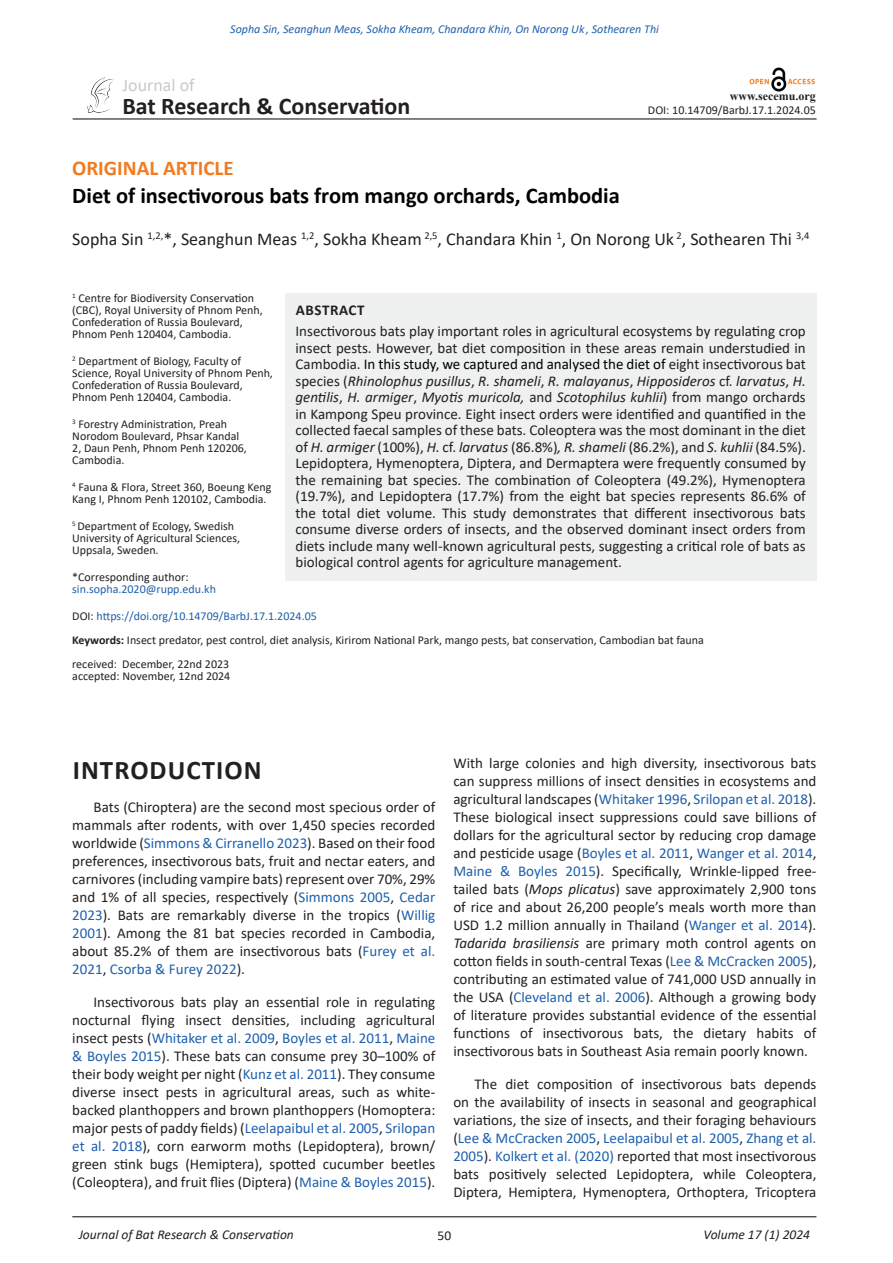
<style>
.page{position:relative;width:893px;height:1263px;background:#fff}
.page>*{position:absolute;margin:0;border:0;box-sizing:border-box;transform-origin:0 0}
.Heading_1{font:700 27px "Calibri";letter-spacing:.04em;color:#231f20}
.t1{font:700 24px "Calibri";color:#231f20}
.List_Paragraph{font:700 22.5px "Calibri";color:#010203}
.No_Spacing{font:700 21px "Calibri";color:#f27b21}
.t2{font:18px "Calibri";color:#231f20}
.t3{font:18px "Calibri";color:#c7c9cb}
.Heading_1-2{font:15px/18px "Calibri";color:#231f20;text-align:justify}
.t4{font:700 15px "Calibri";letter-spacing:.04em;color:#231f20}
.t5{font:italic 13.5px "Calibri";color:#231f20}
.t6{font:13.5px "Calibri";color:#231f20}
.Institutions{font:12px/12px "Calibri";color:#231f20}
.Institutions-2{font:12px/12px "Calibri";color:#1e60ad}
.t7{font:italic 12px "Calibri";color:#1e60ad}
.t8{font:700 12px "Times New Roman";color:#231f20}
.s1{color:#231f20}
.s2{font-weight:700}
.s3{color:#010203}
.s4{font-style:italic}
.s5{color:#1e60ad}
</style>
<div class="page">
<hr style="left:72px;top:1216px;width:744px;height:1px;background:#231f20">
<img style="left:87px;top:77px;width:27px;height:36px">
<hr style="left:73px;top:118px;width:744px;height:2px;background:#231f20">
<img style="left:749px;top:67px;width:66px;height:25px">
<div style="left:285px;top:293px;width:531px;height:287px;background:#eff0f0"></div>
<p class="t7" style="left:230px;top:21px;width:430px">Sopha Sin, Seanghun Meas, Sokha Kheam, Chandara Khin, On Norong Uk , Sothearen Thi</p>
<p class="t3" style="left:122px;top:72px;width:74px">Journal of</p>
<p class="t1" style="left:122px;top:89px;width:289px">Bat Research &amp; Conservation</p>
<p class="t8" style="left:730px;top:87px;width:87px">www.secemu.org</p>
<p class="Institutions" style="left:648px;top:103px;width:169px">DOI: 10.14709/BarbJ.17.1.2024.05</p>
<p class="No_Spacing" style="left:72px;top:153px;width:163px">ORIGINAL ARTICLE</p>
<p class="List_Paragraph" style="left:72px;top:180px;width:549px">Diet of insectivorous bats from mango orchards, Cambodia</p>
<p class="t2" style="left:72px;top:227px;width:739px">Sopha Sin <sup>1,2,</sup>*, Seanghun Meas <sup>1,2</sup>, Sokha Kheam <sup>2,5</sup>, Chandara Khin <sup>1</sup>, On Norong Uk <sup>2</sup>, Sothearen Thi <sup>3,4</sup></p>
<p class="Institutions" style="left:72px;top:292px;width:192px"><sup>1</sup> Centre for Biodiversity Conservation (CBC), Royal University of Phnom Penh, Confederation of Russia Boulevard, Phnom Penh 120404, Cambodia.</p>
<p class="Institutions" style="left:72px;top:355px;width:202px"><sup>2</sup> Department of Biology, Faculty of Science, Royal University of Phnom Penh, Confederation of Russia Boulevard, Phnom Penh 120404, Cambodia.</p>
<p class="Institutions" style="left:72px;top:418px;width:176px"><sup>3</sup> Forestry Administration, Preah<br>Norodom Boulevard, Phsar Kandal<br>2, Daun Penh, Phnom Penh 120206,<br>Cambodia.</p>
<p class="Institutions" style="left:72px;top:481px;width:201px"><sup>4</sup> Fauna &amp; Flora, Street 360, Boeung Keng<br>Kang I, Phnom Penh 120102, Cambodia.</p>
<p class="Institutions" style="left:72px;top:520px;width:169px"><sup>5</sup> Department of Ecology, Swedish<br>University of Agricultural Sciences,<br>Uppsala, Sweden.</p>
<p class="Institutions-2" style="left:72px;top:571px;width:145px"><span class="s1">*Corresponding author: </span>sin.sopha.2020@rupp.edu.kh</p>
<p class="Institutions-2" style="left:72px;top:610px;width:246px"><span class="s1">DOI:</span> https://doi.org/10.14709/BarbJ.17.1.2024.05</p>
<p class="Institutions" style="left:72px;top:634px;width:633px"><span class="s2">Keywords:</span> Insect predator, pest control, diet analysis, Kirirom National Park, mango pests, bat conservation, Cambodian bat fauna</p>
<p class="Institutions" style="left:72px;top:658px;width:158px">received: December, 22nd 2023</p>
<p class="Institutions" style="left:72px;top:670px;width:160px">accepted: November, 12nd 2024</p>
<p class="t4" style="left:296px;top:300px;width:70px">ABSTRACT</p>
<p class="Heading_1-2" style="left:296px;top:322px;width:512px;line-height:16.5px">Insectivorous bats play important roles in agricultural ecosystems by regulating crop insect pests. However, bat diet composition in these areas remain understudied in Cambodia. <span class="s3">In this study, we captured and analysed the diet of</span> eight insectivorous bat species (<span class="s4">Rhinolophus pusillus</span>, <span class="s4">R. shameli</span>, <span class="s4">R. malayanus</span>, <span class="s4">Hipposideros</span> cf. <span class="s4">larvatus</span>, <span class="s4">H. gentilis</span>, <span class="s4">H. armiger</span>, <span class="s4">Myotis muricola,</span> and <span class="s4">Scotophilus kuhlii</span>) from mango orchards in Kampong Speu province. Eight insect orders were identified and quantified in the collected faecal samples of these bats. Coleoptera was the most dominant in the diet of <span class="s4">H. armiger</span> (100%), <span class="s4">H.</span> cf. <span class="s4">larvatus</span> (86.8%)<span class="s4">, R. shameli</span> (86.2%), and <span class="s4">S. kuhlii</span> (84.5%).<br>Lepidoptera, Hymenoptera, Diptera, and Dermaptera were frequently consumed by the remaining bat species. The combination of Coleoptera (49.2%), Hymenoptera (19.7%), and Lepidoptera (17.7%) from the eight bat species represents 86.6% of the total diet volume. This study demonstrates that different insectivorous bats consume diverse orders of insects, and the observed dominant insect orders from diets include many well-known agricultural pests, suggesting a critical role of bats as biological control agents for agriculture management.</p>
<p class="Heading_1" style="left:73px;top:751px;width:190px">INTRODUCTION</p>
<p class="Heading_1-2" style="left:72px;top:798px;width:365px;text-indent:21px">Bats (Chiroptera) are the second most specious order of mammals after rodents, with over 1,450 species recorded worldwide (<span class="s5">Simmons &amp; Cirranello 2023</span>). Based on their food preferences, insectivorous bats, fruit and nectar eaters, and carnivores (including vampire bats) represent over 70%, 29% and 1% of all species, respectively (<span class="s5">Simmons 2005</span>, <span class="s5">Cedar 2023</span>). Bats are remarkably diverse in the tropics (<span class="s5">Willig 2001</span>). Among the 81 bat species recorded in Cambodia, about 85.2% of them are insectivorous bats (<span class="s5">Furey et al.<br>2021</span>, <span class="s5">Csorba &amp; Furey 2022</span>).</p>
<p class="Heading_1-2" style="left:72px;top:993px;width:365px;text-indent:21px">Insectivorous bats play an essential role in regulating nocturnal flying insect densities, including agricultural insect pests (<span class="s5">Whitaker et al. 2009</span>, <span class="s5">Boyles et al. 2011</span>, <span class="s5">Maine &amp; Boyles 2015</span>). These bats can consume prey 30–100% of their body weight per night (<span class="s5">Kunz et al. 2011</span>). They consume diverse insect pests in agricultural areas, such as white&shy;backed planthoppers and brown planthoppers (Homoptera: major pests of paddy fields) (<span class="s5">Leelapaibul et al. 2005</span>, <span class="s5">Srilopan et al. 2018</span>), corn earworm moths (Lepidoptera), brown/ green stink bugs (Hemiptera), spotted cucumber beetles (Coleoptera), and fruit flies (Diptera) (<span class="s5">Maine &amp; Boyles 2015</span>).</p>
<p class="Heading_1-2" style="left:453px;top:754px;width:365px">With large colonies and high diversity, insectivorous bats can suppress millions of insect densities in ecosystems and agricultural landscapes (<span class="s5">Whitaker 1996</span>, <span class="s5">Srilopan et al. 2018</span>).<br>These biological insect suppressions could save billions of dollars for the agricultural sector by reducing crop damage and pesticide usage (<span class="s5">Boyles et al. 2011</span>, <span class="s5">Wanger et al. 2014</span>, <span class="s5">Maine &amp; Boyles 2015</span>). Specifically, Wrinkle-lipped free&shy;tailed bats (<span class="s4">Mops plicatus</span>) save approximately 2,900 tons of rice and about 26,200 people’s meals worth more than USD 1.2 million annually in Thailand (<span class="s5">Wanger et al. 2014</span>).<br><span class="s4">Tadarida brasiliensis</span> are primary moth control agents on cotton fields in south-central Texas (<span class="s5">Lee &amp; McCracken 2005</span>), contributing an estimated value of 741,000 USD annually in the USA (<span class="s5">Cleveland et al. 2006</span>). Although a growing body of literature provides substantial evidence of the essential functions of insectivorous bats, the dietary habits of insectivorous bats in Southeast Asia remain poorly known.</p>
<p class="Heading_1-2" style="left:453px;top:1075px;width:365px;text-indent:21px">The diet composition of insectivorous bats depends on the availability of insects in seasonal and geographical variations, the size of insects, and their foraging behaviours (<span class="s5">Lee &amp; McCracken 2005</span>, <span class="s5">Leelapaibul et al. 2005</span>, <span class="s5">Zhang et al.<br>2005</span>). <span class="s5">Kolkert et al. (2020)</span> reported that most insectivorous bats positively selected Lepidoptera, while Coleoptera, Diptera, Hemiptera, Hymenoptera, Orthoptera, Tricoptera</p>
<p class="t5" style="left:79px;top:1225px;width:217px">Journal of Bat Research &amp; Conservation</p>
<p class="t6" style="left:437px;top:1226px;width:15px">50</p>
<p class="t5" style="left:704px;top:1225px;width:108px">Volume 17 (1) 2024</p>
</div>
